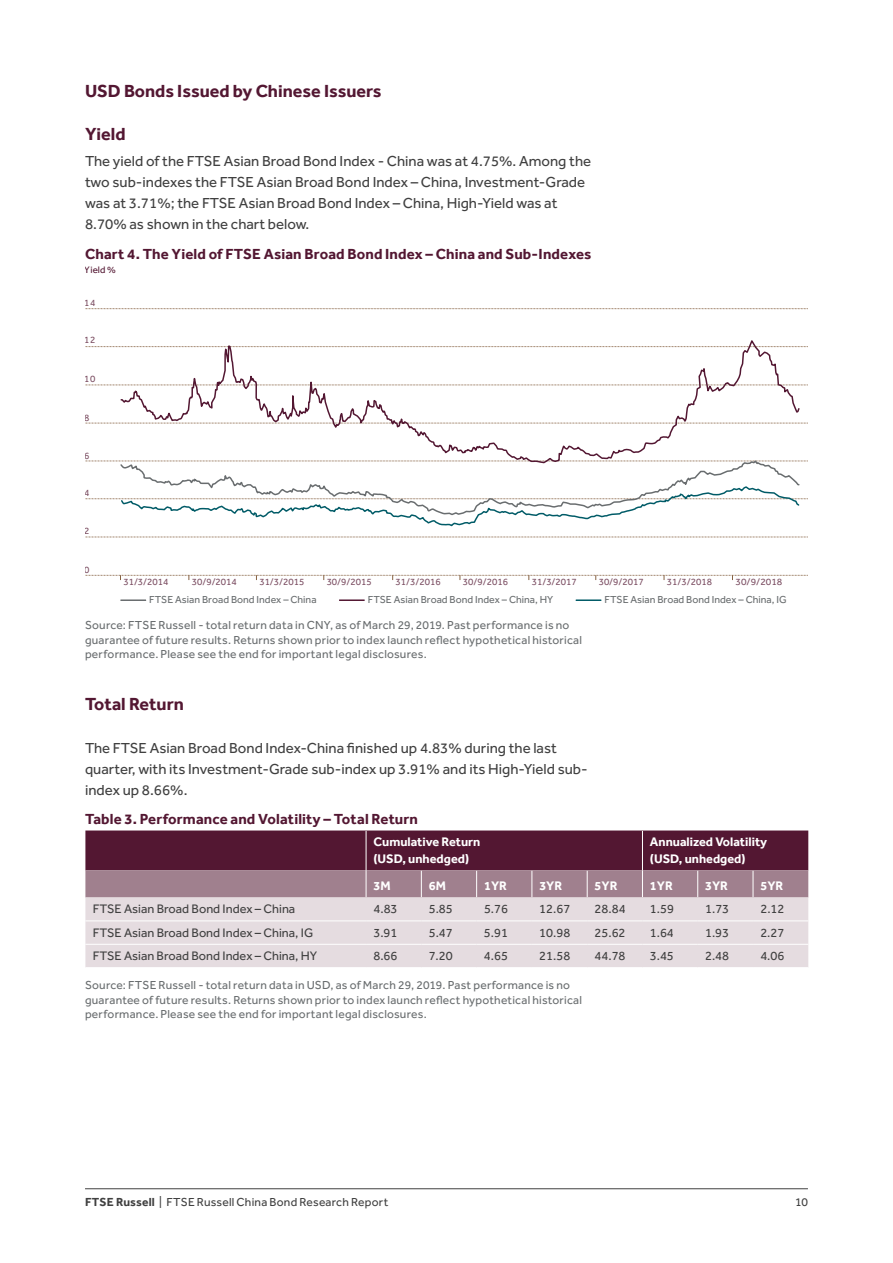
<style>
.page{position:relative;width:893px;height:1263px;background:#fff}
.page>*{position:absolute;margin:0;border:0;box-sizing:border-box;transform-origin:0 0}
.t1{font:700 18px "Effra";color:#531732}
.t2{font:15px/21px "Effra";color:#404040}
.t3{font:700 15px "Effra";letter-spacing:.01em;color:#531732}
.t4{font:12.75px "Effra";color:#404040}
.t5{font:700 12.75px/16.5px "Effra";color:#fff}
.t6{font:12px/14.4px "Effra";letter-spacing:.02em;color:#696d6f}
.t7{font:12px "Effra";letter-spacing:.015em;color:#404040}
.t8{font:10.5px "Effra";color:#696d6f}
.t9{font:9.75px "Effra";color:#7e5165}
.t10{font:9.75px "Effra";color:#7e5165;scale:1.04 1}
.t11{font:9.75px "Effra";color:#531732}
.s1{font-weight:700}
</style>
<div class="page">
<hr style="left:85px;top:1188px;width:723px;height:1px;background:#404040">
<hr style="left:120px;top:599px;width:26px;height:2px;background:#696d6f">
<hr style="left:339px;top:599px;width:26px;height:2px;background:#531732">
<hr style="left:576px;top:599px;width:25px;height:2px;background:#005b67">
<svg style="left:85px;top:308px;width:723px;height:1px"></svg>
<svg style="left:85px;top:385px;width:723px;height:1px"></svg>
<svg style="left:85px;top:423px;width:723px;height:1px"></svg>
<svg style="left:85px;top:346px;width:723px;height:1px"></svg>
<svg style="left:85px;top:537px;width:723px;height:1px"></svg>
<svg style="left:85px;top:575px;width:723px;height:5px"></svg>
<svg style="left:120px;top:340px;width:681px;height:197px"></svg>
<svg style="left:85px;top:459px;width:723px;height:68px"></svg>
<div style="left:85px;top:897px;width:723px;height:70px;background:#e5dce0"></div>
<hr style="left:85px;top:920px;width:281px;height:1px;background:#fff">
<hr style="left:366px;top:920px;width:55px;height:1px;background:#fff">
<hr style="left:421px;top:920px;width:56px;height:1px;background:#fff">
<hr style="left:477px;top:920px;width:55px;height:1px;background:#fff">
<hr style="left:532px;top:920px;width:55px;height:1px;background:#fff">
<hr style="left:587px;top:920px;width:55px;height:1px;background:#fff">
<hr style="left:642px;top:920px;width:56px;height:1px;background:#fff">
<hr style="left:698px;top:920px;width:55px;height:1px;background:#fff">
<hr style="left:753px;top:920px;width:55px;height:1px;background:#fff">
<hr style="left:85px;top:944px;width:281px;height:1px;background:#fff">
<hr style="left:366px;top:944px;width:55px;height:1px;background:#fff">
<hr style="left:421px;top:944px;width:56px;height:1px;background:#fff">
<hr style="left:477px;top:944px;width:55px;height:1px;background:#fff">
<hr style="left:532px;top:944px;width:55px;height:1px;background:#fff">
<hr style="left:587px;top:944px;width:55px;height:1px;background:#fff">
<hr style="left:642px;top:944px;width:56px;height:1px;background:#fff">
<hr style="left:698px;top:944px;width:55px;height:1px;background:#fff">
<hr style="left:753px;top:944px;width:55px;height:1px;background:#fff">
<svg style="left:85px;top:830px;width:723px;height:67px;background:#744459"></svg>
<h1 class="t1" style="left:85px;top:80px;width:298px">USD Bonds Issued by Chinese Issuers</h1>
<h1 class="t1" style="left:85px;top:124px;width:42px">Yield</h1>
<p class="t2" style="left:85px;top:150px;width:508px">The yield of the FTSE Asian Broad Bond Index - China was at 4.75%. Among the two sub-indexes the FTSE Asian Broad Bond Index – China, Investment-Grade was at 3.71%; the FTSE Asian Broad Bond Index – China, High-Yield was at 8.70% as shown in the chart below.</p>
<p class="t3" style="left:85px;top:245px;width:508px">Chart 4. The Yield of FTSE Asian Broad Bond Index – China and Sub-Indexes</p>
<p class="t11" style="left:85px;top:264px;width:32px">Yield %</p>
<p class="t9" style="left:85px;top:297px;width:12px">14</p>
<p class="t9" style="left:85px;top:334px;width:12px">12</p>
<p class="t9" style="left:85px;top:373px;width:12px">10</p>
<p class="t9" style="left:85px;top:412px;width:7px">8</p>
<p class="t9" style="left:85px;top:450px;width:7px">6</p>
<p class="t9" style="left:85px;top:487px;width:7px">4</p>
<p class="t9" style="left:85px;top:525px;width:7px">2</p>
<p class="t9" style="left:85px;top:564px;width:7px">0</p>
<p class="t9" style="left:123px;top:576px;width:47px">31/3/2014</p>
<p class="t9" style="left:192px;top:576px;width:47px">30/9/2014</p>
<p class="t9" style="left:259px;top:576px;width:47px">31/3/2015</p>
<p class="t9" style="left:327px;top:576px;width:47px">30/9/2015</p>
<p class="t9" style="left:396px;top:576px;width:47px">31/3/2016</p>
<p class="t9" style="left:463px;top:576px;width:47px">30/9/2016</p>
<p class="t9" style="left:532px;top:576px;width:47px">31/3/2017</p>
<p class="t9" style="left:599px;top:576px;width:47px">30/9/2017</p>
<p class="t9" style="left:667px;top:576px;width:47px">31/3/2018</p>
<p class="t10" style="left:736px;top:576px;width:47px">30/9/2018</p>
<p class="t6" style="left:85px;top:618px;width:498px">Source: FTSE Russell - total return data in CNY, as of March 29, 2019. Past performance is no guarantee of future results. Returns shown prior to index launch reflect hypothetical historical performance. Please see the end for important legal disclosures.</p>
<h1 class="t1" style="left:85px;top:693px;width:100px">Total Return</h1>
<p class="t2" style="left:85px;top:737px;width:504px">The FTSE Asian Broad Bond Index-China finished up 4.83% during the last quarter, with its Investment-Grade sub-index up 3.91% and its High-Yield sub&shy;index up 8.66%.</p>
<p class="t3" style="left:85px;top:810px;width:334px">Table 3. Performance and Volatility – Total Return</p>
<p class="t5" style="left:373px;top:834px;width:108px">Cumulative Return (USD, unhedged)</p>
<p class="t5" style="left:650px;top:834px;width:119px">Annualized Volatility (USD, unhedged)</p>
<p class="t5" style="left:373px;top:877px;width:19px">3M</p>
<p class="t5" style="left:429px;top:877px;width:19px">6M</p>
<p class="t5" style="left:484px;top:877px;width:24px">1YR</p>
<p class="t5" style="left:539px;top:877px;width:24px">3YR</p>
<p class="t5" style="left:595px;top:877px;width:24px">5YR</p>
<p class="t5" style="left:650px;top:877px;width:24px">1YR</p>
<p class="t5" style="left:705px;top:877px;width:24px">3YR</p>
<p class="t5" style="left:760px;top:877px;width:24px">5YR</p>
<p class="t4" style="left:93px;top:902px;width:204px">FTSE Asian Broad Bond Index – China</p>
<p class="t4" style="left:373px;top:902px;width:26px">4.83</p>
<p class="t4" style="left:429px;top:902px;width:26px">5.85</p>
<p class="t4" style="left:484px;top:902px;width:26px">5.76</p>
<p class="t4" style="left:539px;top:902px;width:33px">12.67</p>
<p class="t4" style="left:595px;top:902px;width:33px">28.84</p>
<p class="t4" style="left:650px;top:902px;width:26px">1.59</p>
<p class="t4" style="left:705px;top:902px;width:26px">1.73</p>
<p class="t4" style="left:760px;top:902px;width:26px">2.12</p>
<p class="t4" style="left:93px;top:925px;width:222px">FTSE Asian Broad Bond Index – China, IG</p>
<p class="t4" style="left:373px;top:925px;width:26px">3.91</p>
<p class="t4" style="left:429px;top:925px;width:26px">5.47</p>
<p class="t4" style="left:484px;top:925px;width:26px">5.91</p>
<p class="t4" style="left:539px;top:925px;width:33px">10.98</p>
<p class="t4" style="left:594px;top:925px;width:33px">25.62</p>
<p class="t4" style="left:650px;top:925px;width:26px">1.64</p>
<p class="t4" style="left:705px;top:925px;width:26px">1.93</p>
<p class="t4" style="left:760px;top:925px;width:26px">2.27</p>
<p class="t4" style="left:93px;top:948px;width:226px">FTSE Asian Broad Bond Index – China, HY</p>
<p class="t4" style="left:373px;top:948px;width:26px">8.66</p>
<p class="t4" style="left:429px;top:948px;width:26px">7.20</p>
<p class="t4" style="left:484px;top:948px;width:26px">4.65</p>
<p class="t4" style="left:539px;top:948px;width:33px">21.58</p>
<p class="t4" style="left:594px;top:948px;width:33px">44.78</p>
<p class="t4" style="left:650px;top:948px;width:26px">3.45</p>
<p class="t4" style="left:705px;top:948px;width:26px">2.48</p>
<p class="t4" style="left:760px;top:948px;width:26px">4.06</p>
<p class="t6" style="left:85px;top:978px;width:498px">Source: FTSE Russell - total return data in USD, as of March 29, 2019. Past performance is no guarantee of future results. Returns shown prior to index launch reflect hypothetical historical performance. Please see the end for important legal disclosures.</p>
<p class="t8" style="left:149px;top:594px;width:169px">FTSE Asian Broad Bond Index – China</p>
<p class="t8" style="left:368px;top:594px;width:187px">FTSE Asian Broad Bond Index – China, HY</p>
<p class="t8" style="left:604px;top:594px;width:184px">FTSE Asian Broad Bond Index – China, IG</p>
<p class="t7" style="left:85px;top:1195px;width:305px"><span class="s1">FTSE Russell</span> | FTSE Russell China Bond Research Report</p>
<p class="t7" style="left:795px;top:1195px;width:14px">10</p>
</div>
